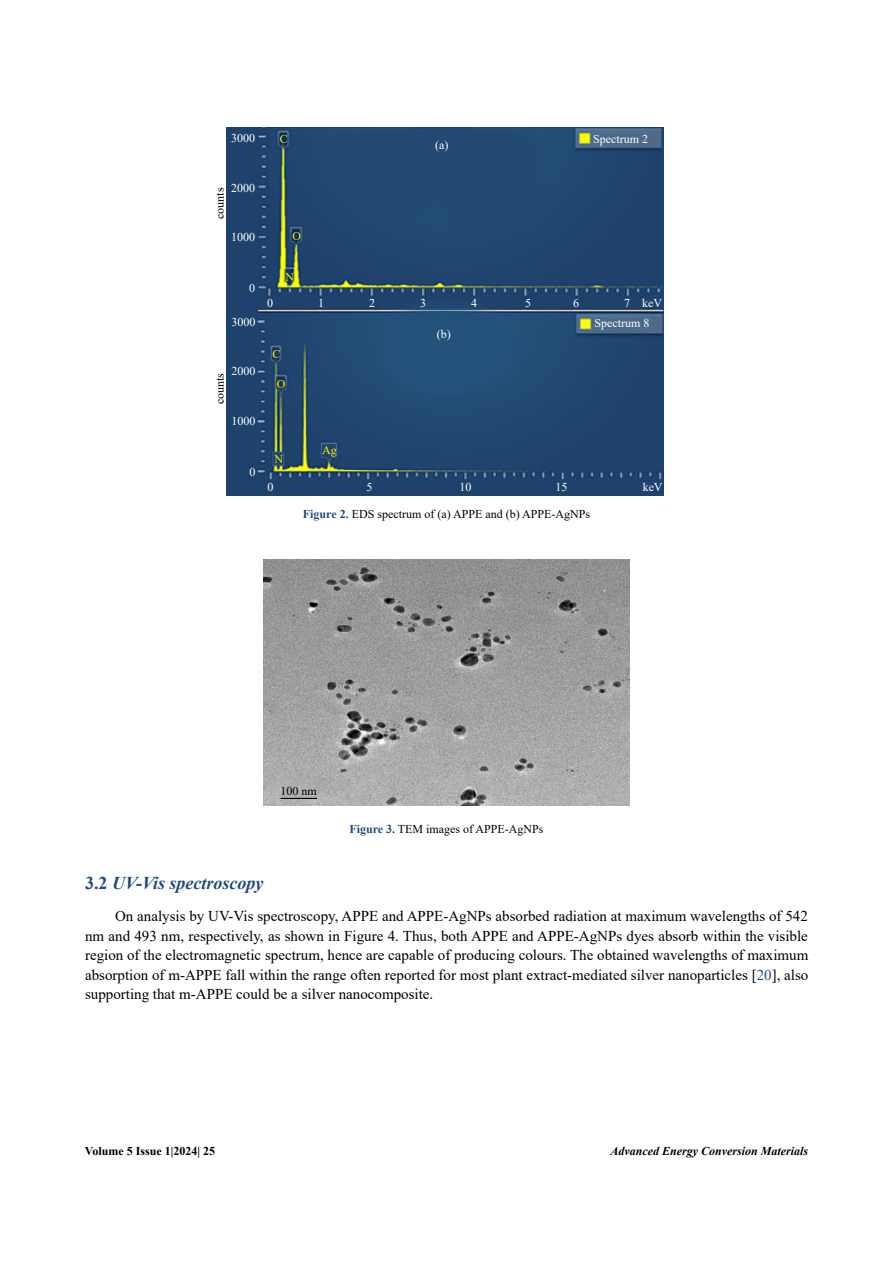
<style>
.page{position:relative;width:893px;height:1263px;background:#fff}
.page>*{position:absolute;margin:0;border:0;box-sizing:border-box;transform-origin:0 0}
.t1{font:italic 700 18px "Times New Roman";color:#1f497d}
.t2{font:15px/19.5px "Times New Roman";color:#000;text-align:justify}
.t3{font:12px "Times New Roman";color:#000}
.t4{font:12px "Times New Roman";color:#fff}
.t5{font:italic 700 12px "Times New Roman";color:#000}
.t6{font:700 12px "Times New Roman";color:#000}
.t7{font:12px "Times New Roman";color:#fff100}
.s1{font-weight:700;color:#1f497d}
.s2{font-style:normal}
.s3{color:#1f497d}
</style>
<div class="page">
<img style="left:227px;top:128px;width:437px;height:368px">
<img style="left:264px;top:559px;width:365px;height:246px">
<hr style="left:281px;top:798px;width:36px;height:1px;background:#000">
<p class="t4" style="left:231px;top:130px;width:25px">3000</p>
<p class="t4" style="left:593px;top:130px;width:56px">Spectrum 2</p>
<p class="t4" style="left:231px;top:179px;width:25px">2000</p>
<p class="t7" style="left:280px;top:131px;width:10px">C</p>
<p class="t4" style="left:435px;top:137px;width:15px">(a)</p>
<p class="t3" style="left:211px;top:219px;width:33px;rotate:-90deg">counts</p>
<p class="t4" style="left:231px;top:229px;width:25px">1000</p>
<p class="t4" style="left:249px;top:280px;width:7px">0</p>
<p class="t4" style="left:231px;top:313px;width:25px">3000</p>
<p class="t4" style="left:231px;top:363px;width:25px">2000</p>
<p class="t3" style="left:211px;top:404px;width:33px;rotate:-90deg">counts</p>
<p class="t4" style="left:231px;top:412px;width:25px">1000</p>
<p class="t4" style="left:249px;top:463px;width:7px">0</p>
<p class="t7" style="left:292px;top:227px;width:10px">O</p>
<p class="t7" style="left:286px;top:268px;width:10px">N</p>
<p class="t4" style="left:267px;top:295px;width:7px">0</p>
<p class="t4" style="left:318px;top:295px;width:7px">1</p>
<p class="t4" style="left:369px;top:295px;width:7px">2</p>
<p class="t4" style="left:420px;top:295px;width:7px">3</p>
<p class="t4" style="left:471px;top:295px;width:7px">4</p>
<p class="t4" style="left:525px;top:295px;width:7px">5</p>
<p class="t4" style="left:573px;top:295px;width:7px">6</p>
<p class="t4" style="left:624px;top:295px;width:39px">7 keV</p>
<p class="t7" style="left:272px;top:346px;width:10px">C</p>
<p class="t7" style="left:277px;top:375px;width:10px">O</p>
<p class="t7" style="left:275px;top:450px;width:10px">N</p>
<p class="t7" style="left:322px;top:441px;width:16px">Ag</p>
<p class="t4" style="left:437px;top:325px;width:15px">(b)</p>
<p class="t4" style="left:595px;top:315px;width:56px">Spectrum 8</p>
<p class="t4" style="left:268px;top:479px;width:7px">0</p>
<p class="t4" style="left:367px;top:479px;width:7px">5</p>
<p class="t4" style="left:460px;top:479px;width:13px">10</p>
<p class="t4" style="left:556px;top:479px;width:13px">15</p>
<p class="t4" style="left:643px;top:479px;width:21px">keV</p>
<p class="t3" style="left:303px;top:505px;width:289px"><span class="s1">Figure 2.</span> EDS spectrum of (a) APPE and (b) APPE-AgNPs</p>
<p class="t3" style="left:281px;top:783px;width:38px">100 nm</p>
<p class="t3" style="left:349px;top:820px;width:196px"><span class="s1">Figure 3.</span> TEM images of APPE-AgNPs</p>
<p class="t1" style="left:85px;top:870px;width:180px"><span class="s2">3.2</span> UV-Vis spectroscopy</p>
<p class="t2" style="left:85px;top:906px;width:725px;text-indent:30px">On analysis by UV-Vis spectroscopy, APPE and APPE-AgNPs absorbed radiation at maximum wavelengths of 542 nm and 493 nm, respectively, as shown in Figure 4. Thus, both APPE and APPE-AgNPs dyes absorb within the visible region of the electromagnetic spectrum, hence are capable of producing colours. The obtained wavelengths of maximum absorption of m-APPE fall within the range often reported for most plant extract-mediated silver nanoparticles [<span class="s3">20</span>], also supporting that m-APPE could be a silver nanocomposite.</p>
<p class="t6" style="left:85px;top:1143px;width:132px">Volume 5 Issue 1|2024| 25</p>
<p class="t5" style="left:611px;top:1143px;width:199px">Advanced Energy Conversion Materials</p>
</div>
